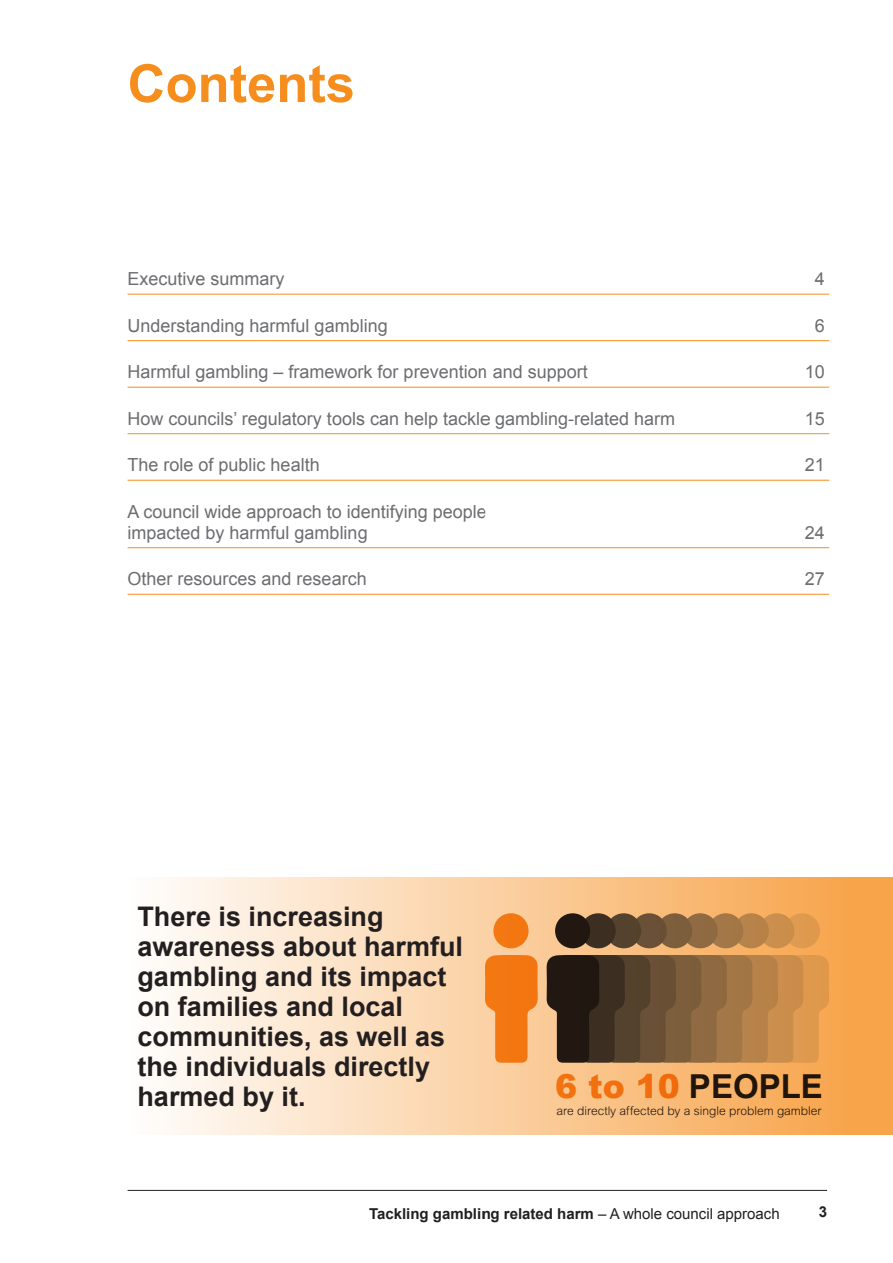
<style>
.page{position:relative;width:893px;height:1263px;background:#fff}
.page>*{position:absolute;margin:0;border:0;box-sizing:border-box;transform-origin:0 0}
.A4_Heading{font:700 52.5px "Arial";color:#f68e1e}
.t1{font:700 33px "Arial";color:#231f20}
.A4_Body{font:700 27px/30px "Arial";color:#231f20}
.A4_Contents{font:18px/21px "Arial";color:#6c6d70}
.t2{font:700 15px "Arial";color:#231f20}
.t3{font:300 12px "Arial MT Std";color:#231f20}
.s1{font-weight:900;color:#f7931d}
.s2{font-weight:400}
</style>
<div class="page">
<hr style="left:128px;top:1190px;width:699px;height:1px;background:#231f20">
<div style="left:128px;top:877px;width:765px;height:258px;background:linear-gradient(to right,#fefefd,#f7a042)"></div>
<hr style="left:128px;top:294px;width:701px;height:1px;background:#f68e1e">
<hr style="left:128px;top:340px;width:701px;height:1px;background:#f68e1e">
<hr style="left:128px;top:387px;width:701px;height:1px;background:#f68e1e">
<hr style="left:128px;top:433px;width:701px;height:1px;background:#f68e1e">
<hr style="left:128px;top:480px;width:701px;height:1px;background:#f68e1e">
<hr style="left:128px;top:547px;width:701px;height:1px;background:#f68e1e">
<hr style="left:128px;top:594px;width:701px;height:1px;background:#f68e1e">
<div style="left:785px;top:913px;width:35px;height:35px;background:#df9a4f;border-radius:50%"></div>
<div style="left:759px;top:913px;width:35px;height:35px;background:#cb8e4d;border-radius:50%"></div>
<div style="left:734px;top:913px;width:35px;height:35px;background:#b7834a;border-radius:50%"></div>
<div style="left:708px;top:913px;width:35px;height:35px;background:#a47748;border-radius:50%"></div>
<div style="left:683px;top:913px;width:35px;height:35px;background:#8f6a42;border-radius:50%"></div>
<div style="left:657px;top:913px;width:35px;height:35px;background:#7c5e3d;border-radius:50%"></div>
<div style="left:632px;top:913px;width:35px;height:35px;background:#695036;border-radius:50%"></div>
<div style="left:606px;top:913px;width:35px;height:35px;background:#54422e;border-radius:50%"></div>
<div style="left:581px;top:913px;width:35px;height:35px;background:#3c2f21;border-radius:50%"></div>
<svg style="left:546px;top:955px;width:283px;height:108px;background:#835f39"></svg>
<div style="left:555px;top:913px;width:35px;height:35px;background:#221811;border-radius:50%"></div>
<svg style="left:485px;top:955px;width:53px;height:108px;background:#f48930"></svg>
<div style="left:493px;top:913px;width:36px;height:35px;background:#f37711;border-radius:50%"></div>
<p class="A4_Heading" style="left:128px;top:49px;width:229px">Contents</p>
<p class="A4_Contents" style="left:128px;top:269px;width:159px">Executive summary</p>
<p class="A4_Contents" style="left:815px;top:269px;width:12px">4</p>
<p class="A4_Contents" style="left:128px;top:315px;width:262px">Understanding harmful gambling</p>
<p class="A4_Contents" style="left:815px;top:315px;width:12px">6</p>
<p class="A4_Contents" style="left:128px;top:362px;width:462px">Harmful gambling – framework for prevention and support</p>
<p class="A4_Contents" style="left:805px;top:362px;width:22px">10</p>
<p class="A4_Contents" style="left:128px;top:408px;width:549px">How councils’ regulatory tools can help tackle gambling-related harm</p>
<p class="A4_Contents" style="left:805px;top:408px;width:22px">15</p>
<p class="A4_Contents" style="left:128px;top:455px;width:194px">The role of public health</p>
<p class="A4_Contents" style="left:805px;top:455px;width:22px">21</p>
<p class="A4_Contents" style="left:128px;top:501px;width:361px">A council wide approach to identifying people impacted by harmful gambling</p>
<p class="A4_Contents" style="left:805px;top:522px;width:22px">24</p>
<p class="A4_Contents" style="left:128px;top:569px;width:241px">Other resources and research</p>
<p class="A4_Contents" style="left:805px;top:569px;width:22px">27</p>
<p class="A4_Body" style="left:137px;top:902px;width:327px">There is increasing awareness about harmful gambling and its impact on families and local communities, as well as the individuals directly harmed by it.</p>
<h2 class="t1" style="left:555px;top:1064px;width:269px"><span class="s1">6 to 10</span> PEOPLE</h2>
<p class="t3" style="left:556px;top:1104px;width:267px">are directly affected by a single problem gambler</p>
<p class="t2" style="left:369px;top:1203px;width:412px">Tackling gambling related harm <span class="s2">– A whole council approach</span></p>
<p class="t2" style="left:819px;top:1202px;width:10px">3</p>
</div>
